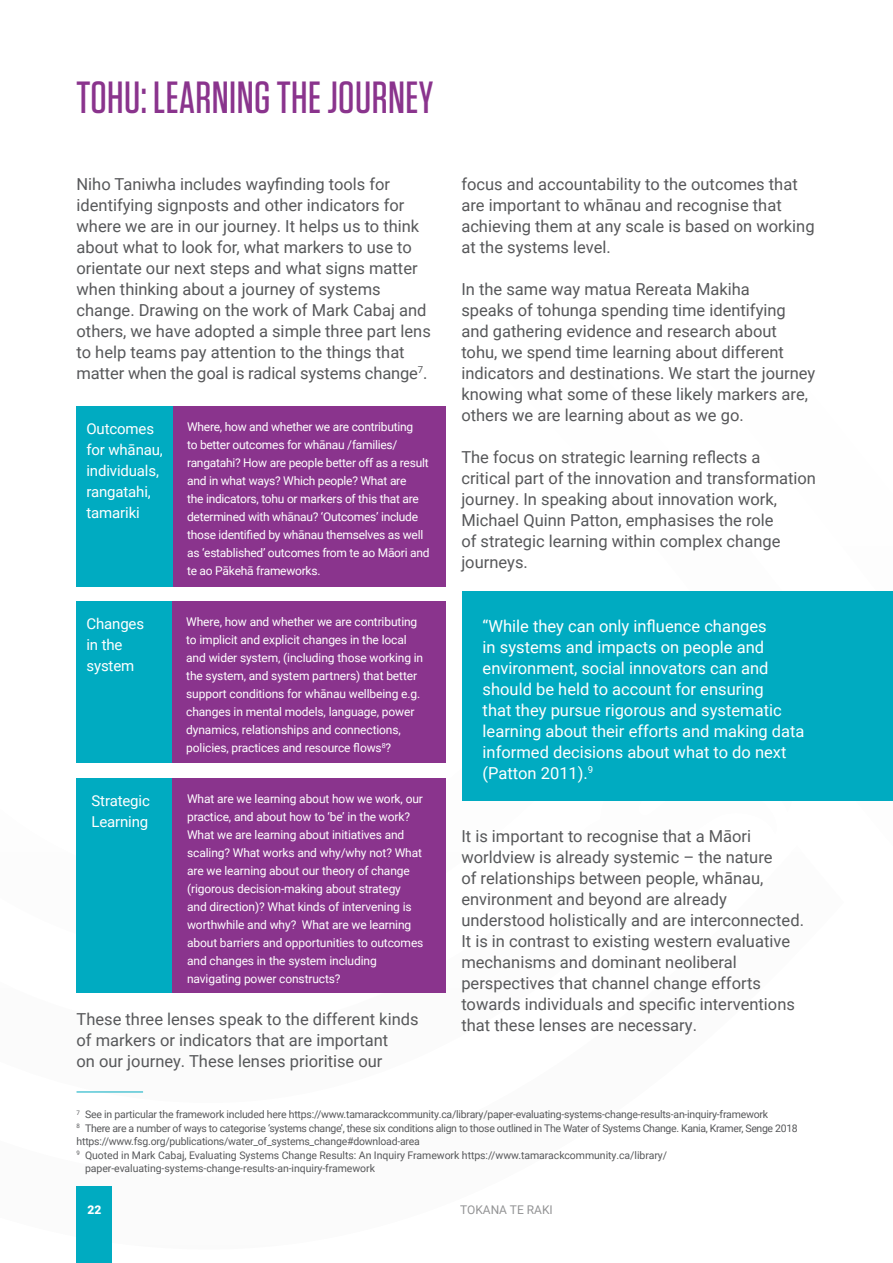
<style>
.page{position:relative;width:893px;height:1263px;background:#fff}
.page>*{position:absolute;margin:0;border:0;box-sizing:border-box;transform-origin:0 0}
.SUBHEADING{font:500 45px "Tungsten";letter-spacing:.01em;color:#8a348d}
.BODY{font:16.5px/21px "Roboto";color:#57585a}
.BODY-2{font:16.5px/21px "Roboto";color:#fff}
.BODY-3{font:15px/21px "Roboto";letter-spacing:-.01em;color:#fff}
.BODY-4{font:12px/18px "Roboto";letter-spacing:-.01em;color:#fff}
.t1{font:12px "Roboto";color:#57585a}
.t2{font:900 12px "Roboto";color:#fff}
.FOOTNOTES{font:10.5px "Roboto";letter-spacing:-.02em;color:#57585a}
</style>
<div class="page">
<div style="left:77px;top:1186px;width:35px;height:77px;background:#00abc1"></div>
<div style="left:172px;top:406px;width:274px;height:180px;background:#8a348d"></div>
<div style="left:172px;top:601px;width:274px;height:162px;background:#8a348d"></div>
<div style="left:77px;top:406px;width:96px;height:180px;background:#00abc1"></div>
<div style="left:77px;top:601px;width:95px;height:162px;background:#00abc1"></div>
<hr style="left:77px;top:1091px;width:66px;height:1px;background:#00abc1">
<div style="left:462px;top:592px;width:431px;height:209px;background:#00abc1"></div>
<div style="left:172px;top:778px;width:274px;height:215px;background:#8a348d"></div>
<div style="left:77px;top:778px;width:95px;height:215px;background:#00abc1"></div>
<p class="SUBHEADING" style="left:77px;top:73px;width:358px">TOHU: LEARNING THE JOURNEY</p>
<p class="BODY" style="left:77px;top:173px;width:356px">Niho Taniwha includes wayfinding tools for identifying signposts and other indicators for where we are in our journey. It helps us to think about what to look for, what markers to use to orientate our next steps and what signs matter when thinking about a journey of systems change. Drawing on the work of Mark Cabaj and others, we have adopted a simple three part lens to help teams pay attention to the things that matter when the goal is radical systems change<sup>7</sup>.</p>
<p class="BODY-4" style="left:187px;top:417px;width:244px">Where, how and whether we are contributing<br>to better outcomes for whānau /families/ rangatahi? How are people better off as a result and in what ways? Which people? What are<br>the indicators, tohu or markers of this that are determined with whānau? ‘Outcomes’ include those identified by whānau themselves as well as ‘established’ outcomes from te ao Māori and te ao Pākehā frameworks.</p>
<p class="BODY-3" style="left:86px;top:418px;width:78px">Outcomes for whānau, individuals, rangatahi, tamariki</p>
<p class="BODY-3" style="left:86px;top:613px;width:59px">Changes in the system</p>
<p class="BODY-3" style="left:92px;top:790px;width:60px">Strategic<br>Learning</p>
<p class="BODY-4" style="left:186px;top:613px;width:239px">Where, how and whether we are contributing to implicit and explicit changes in the local and wider system, (including those working in the system, and system partners) that better support conditions for whānau wellbeing e.g. changes in mental models, language, power dynamics, relationships and connections, policies, practices and resource flows<sup>8</sup>?</p>
<p class="BODY-4" style="left:187px;top:789px;width:238px">What are we learning about how we work, our practice, and about how to ‘be’ in the work?<br>What we are learning about initiatives and scaling? What works and why/why not? What are we learning about our theory of change (rigorous decision-making about strategy and direction)? What kinds of intervening is worthwhile and why? What are we learning about barriers and opportunities to outcomes and changes in the system including navigating power constructs?</p>
<p class="BODY" style="left:77px;top:1008px;width:344px">These three lenses speak to the different kinds of markers or indicators that are important<br>on our journey. These lenses prioritise our</p>
<p class="BODY" style="left:461px;top:173px;width:355px">focus and accountability to the outcomes that are important to whānau and recognise that achieving them at any scale is based on working at the systems level.</p>
<p class="BODY" style="left:461px;top:278px;width:355px">In the same way matua Rereata Makiha<br>speaks of tohunga spending time identifying and gathering evidence and research about tohu, we spend time learning about different indicators and destinations. We start the journey knowing what some of these likely markers are, others we are learning about as we go.</p>
<p class="BODY" style="left:461px;top:446px;width:356px">The focus on strategic learning reflects a<br>critical part of the innovation and transformation journey. In speaking about innovation work, Michael Quinn Patton, emphasises the role<br>of strategic learning within complex change journeys.</p>
<p class="BODY-2" style="left:483px;top:615px;width:323px">“While they can only influence changes<br>in systems and impacts on people and environment, social innovators can and should be held to account for ensuring<br>that they pursue rigorous and systematic learning about their efforts and making data informed decisions about what to do next (Patton 2011).<sup>9</sup></p>
<p class="BODY" style="left:461px;top:825px;width:344px">It is important to recognise that a Māori worldview is already systemic – the nature<br>of relationships between people, whānau, environment and beyond are already understood holistically and are interconnected.<br>It is in contrast to existing western evaluative mechanisms and dominant neoliberal perspectives that channel change efforts towards individuals and specific interventions that these lenses are necessary.</p>
<p class="FOOTNOTES" style="left:77px;top:1107px;width:693px"><sup>7</sup> See in particular the framework included here https://www.tamarackcommunity.ca/library/paper-evaluating-systems-change-results-an-inquiry-framework</p>
<p class="FOOTNOTES" style="left:77px;top:1120px;width:723px"><sup>8</sup> There are a number of ways to categorise ‘systems change’, these six conditions align to those outlined in The Water of Systems Change. Kania, Kramer, Senge 2018</p>
<p class="FOOTNOTES" style="left:77px;top:1134px;width:345px">https://www.fsg.org/publications/water_of_systems_change#download-area</p>
<p class="FOOTNOTES" style="left:77px;top:1147px;width:592px"><sup>9</sup> Quoted in Mark Cabaj, Evaluating Systems Change Results: An Inquiry Framework https://www.tamarackcommunity.ca/library/</p>
<p class="FOOTNOTES" style="left:85px;top:1161px;width:291px">paper-evaluating-systems-change-results-an-inquiry-framework</p>
<p class="t2" style="left:87px;top:1201px;width:15px">22</p>
<p class="t1" style="left:460px;top:1201px;width:94px">TOKANA TE RAKI</p>
</div>
